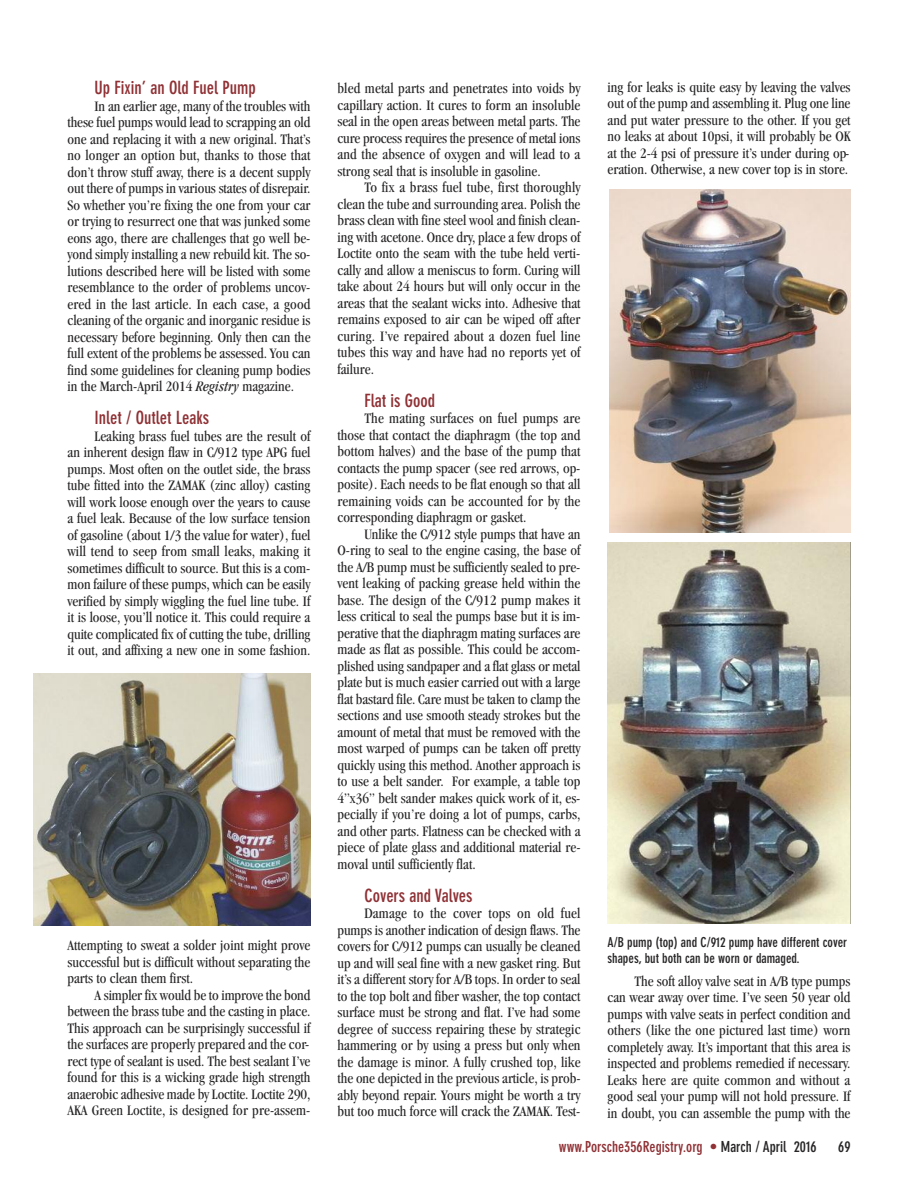
<style>
.page{position:relative;width:918px;height:1188px;background:#fff}
.page>*{position:absolute;margin:0;border:0;box-sizing:border-box;transform-origin:0 0}
.t1{font:700 condensed 18px "DIN Neuzeit Grotesk";color:#8f3135}
.t2{font:condensed 15px/16.5px "Garamond";color:#272526;text-align:justify}
.t3{font:700 condensed 15px "DIN Neuzeit Grotesk";color:#8f3135}
.t4{font:700 condensed 15px "DIN Neuzeit Grotesk";color:#272526}
.t5{font:700 condensed 13.5px/16.5px "DIN Neuzeit Grotesk";color:#272526}
.s1{font-style:italic}
.s2{color:#272526}
</style>
<div class="page">
<img style="left:609px;top:190px;width:241px;height:342px">
<img style="left:33px;top:673px;width:277px;height:253px">
<img style="left:608px;top:543px;width:243px;height:380px">
<p class="t1" style="left:94px;top:81px;width:163px">Up Fixin’ an Old Fuel Pump</p>
<p class="t2" style="left:67px;top:99px;width:245px;text-indent:27px">In an earlier age, many of the troubles with these fuel pumps would lead to scrapping an old one and replacing it with a new original. That’s no longer an option but, thanks to those that don’t throw stuff away, there is a decent supply out there of pumps in various states of disrepair.<br>So whether you’re fixing the one from your car or trying to resurrect one that was junked some eons ago, there are challenges that go well be&shy;yond simply installing a new rebuild kit. The so&shy;lutions described here will be listed with some resemblance to the order of problems uncov&shy;ered in the last article. In each case, a good cleaning of the organic and inorganic residue is necessary before beginning. Only then can the full extent of the problems be assessed. You can find some guidelines for cleaning pump bodies in the March-April 2014 <span class="s1">Registry</span> magazine.</p>
<p class="t1" style="left:94px;top:411px;width:116px">Inlet / Outlet Leaks</p>
<p class="t2" style="left:67px;top:429px;width:245px;text-indent:27px">Leaking brass fuel tubes are the result of an inherent design flaw in C/912 type APG fuel pumps. Most often on the outlet side, the brass tube fitted into the ZAMAK (zinc alloy) casting will work loose enough over the years to cause a fuel leak. Because of the low surface tension of gasoline (about 1/3 the value for water), fuel will tend to seep from small leaks, making it sometimes difficult to source. But this is a com&shy;mon failure of these pumps, which can be easily verified by simply wiggling the fuel line tube. If it is loose, you’ll notice it. This could require a quite complicated fix of cutting the tube, drilling it out, and affixing a new one in some fashion.</p>
<p class="t2" style="left:67px;top:938px;width:244px">Attempting to sweat a solder joint might prove successful but is difficult without separating the parts to clean them first.</p>
<p class="t2" style="left:67px;top:988px;width:245px;text-indent:27px">A simpler fix would be to improve the bond between the brass tube and the casting in place.<br>This approach can be surprisingly successful if the surfaces are properly prepared and the cor&shy;rect type of sealant is used. The best sealant I’ve found for this is a wicking grade high strength anaerobic adhesive made by Loctite. Loctite 290, AKA Green Loctite, is designed for pre-assem-</p>
<p class="t2" style="left:338px;top:81px;width:245px">bled metal parts and penetrates into voids by capillary action. It cures to form an insoluble seal in the open areas between metal parts. The cure process requires the presence of metal ions and the absence of oxygen and will lead to a strong seal that is insoluble in gasoline.</p>
<p class="t2" style="left:338px;top:180px;width:245px;text-indent:27px">To fix a brass fuel tube, first thoroughly clean the tube and surrounding area. Polish the brass clean with fine steel wool and finish clean&shy;ing with acetone. Once dry, place a few drops of Loctite onto the seam with the tube held verti&shy;cally and allow a meniscus to form. Curing will take about 24 hours but will only occur in the areas that the sealant wicks into. Adhesive that remains exposed to air can be wiped off after curing. I’ve repaired about a dozen fuel line tubes this way and have had no reports yet of failure.</p>
<p class="t1" style="left:364px;top:393px;width:72px">Flat is Good</p>
<p class="t2" style="left:337px;top:411px;width:245px;text-indent:27px">The mating surfaces on fuel pumps are those that contact the diaphragm (the top and bottom halves) and the base of the pump that contacts the pump spacer (see red arrows, op&shy;posite). Each needs to be flat enough so that all remaining voids can be accounted for by the corresponding diaphragm or gasket.</p>
<p class="t2" style="left:337px;top:527px;width:245px;text-indent:27px">Unlike the C/912 style pumps that have an O-ring to seal to the engine casing, the base of the A/B pump must be sufficiently sealed to pre&shy;vent leaking of packing grease held within the base. The design of the C/912 pump makes it less critical to seal the pumps base but it is im&shy;perative that the diaphragm mating surfaces are made as flat as possible. This could be accom&shy;plished using sandpaper and a flat glass or metal plate but is much easier carried out with a large flat bastard file. Care must be taken to clamp the sections and use smooth steady strokes but the amount of metal that must be removed with the most warped of pumps can be taken off pretty quickly using this method. Another approach is to use a belt sander. For example, a table top 4”x36” belt sander makes quick work of it, es&shy;pecially if you’re doing a lot of pumps, carbs, and other parts. Flatness can be checked with a piece of plate glass and additional material re&shy;moval until sufficiently flat.</p>
<p class="t1" style="left:364px;top:888px;width:110px">Covers and Valves</p>
<p class="t2" style="left:337px;top:906px;width:245px;text-indent:27px">Damage to the cover tops on old fuel pumps is another indication of design flaws. The covers for C/912 pumps can usually be cleaned up and will seal fine with a new gasket ring. But it’s a different story for A/B tops. In order to seal to the top bolt and fiber washer, the top contact surface must be strong and flat. I’ve had some degree of success repairing these by strategic hammering or by using a press but only when the damage is minor. A fully crushed top, like the one depicted in the previous article, is prob&shy;ably beyond repair. Yours might be worth a try but too much force will crack the ZAMAK. Test-</p>
<p class="t2" style="left:608px;top:80px;width:244px">ing for leaks is quite easy by leaving the valves out of the pump and assembling it. Plug one line and put water pressure to the other. If you get no leaks at about 10psi, it will probably be OK at the 2-4 psi of pressure it’s under during op&shy;eration. Otherwise, a new cover top is in store.</p>
<p class="t5" style="left:608px;top:935px;width:241px">A/B pump (top) and C/912 pump have different cover shapes, but both can be worn or damaged.</p>
<p class="t2" style="left:608px;top:974px;width:244px;text-indent:27px">The soft alloy valve seat in A/B type pumps can wear away over time. I’ve seen 50 year old pumps with valve seats in perfect condition and others (like the one pictured last time) worn completely away. It’s important that this area is inspected and problems remedied if necessary.<br>Leaks here are quite common and without a good seal your pump will not hold pressure. If in doubt, you can assemble the pump with the</p>
<p class="t3" style="left:559px;top:1141px;width:259px">www.Porsche356Registry.org • <span class="s2">March / April 2016</span></p>
<p class="t4" style="left:838px;top:1141px;width:14px">69</p>
</div>
